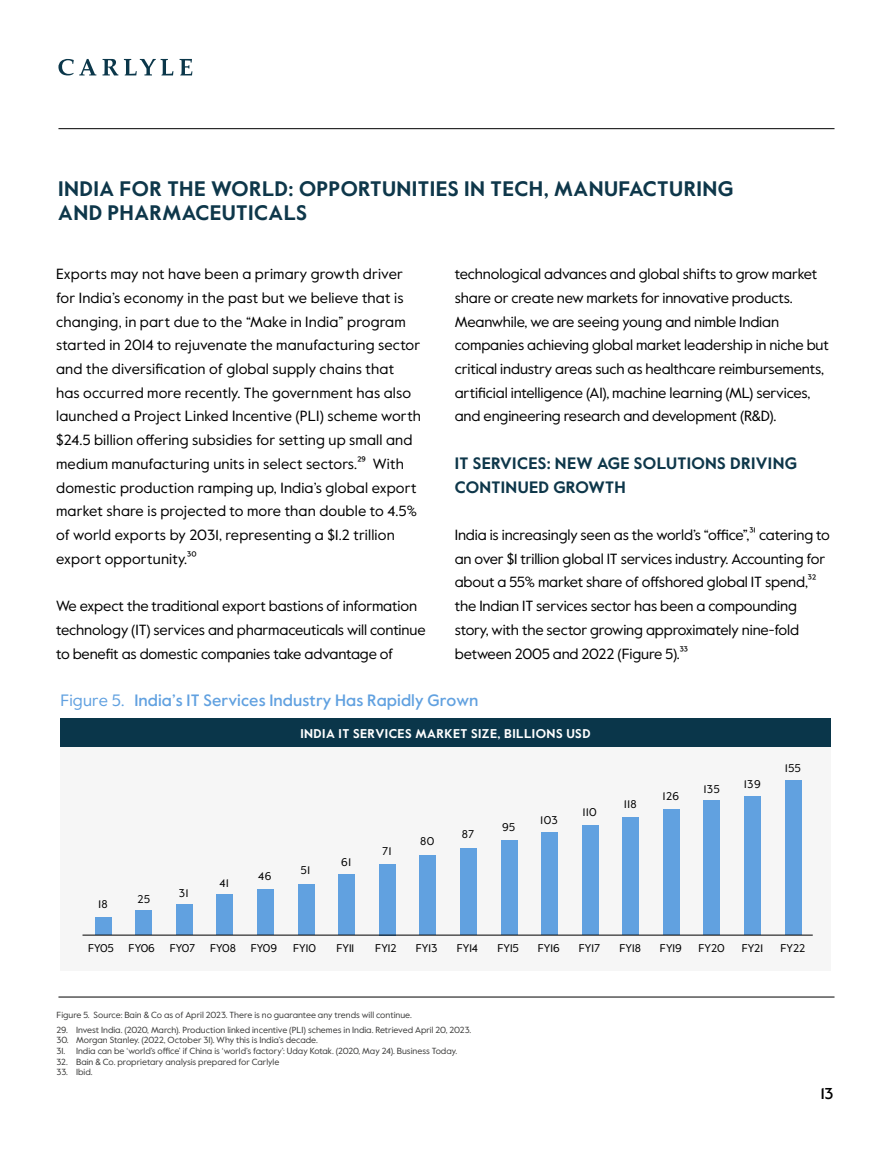
<style>
.page{position:relative;width:893px;height:1157px;background:#fff}
.page>*{position:absolute;margin:0;border:0;box-sizing:border-box;transform-origin:0 0}
.t1{font:700 21px/23.7px "Value Sans Pro";letter-spacing:.02em;color:#0e374a}
.t2{font:700 16.5px/23.7px "Value Sans Pro";letter-spacing:.02em;color:#0e374a}
.t3{font:500 16.5px "Value Sans Pro";letter-spacing:.005em;color:#61a1e0}
.t4{font:500 15.75px "Value Sans Pro";color:#000}
.t5{font:14.7px/23.7px "Value Sans Pro";letter-spacing:-.01em;color:#000}
.t6{font:14.7px/23.7px "Value Sans Pro";letter-spacing:.01em;color:#000}
.t7{font:700 12.75px "Value Sans Pro";letter-spacing:.035em;color:#fff}
.t8{font:11.25px "Value Sans Pro";color:#000}
.t9{font:8.85px "Value Sans Pro";color:#3c3c3b}
.s1{font-weight:400}
</style>
<div class="page">
<hr style="left:58px;top:128px;width:776px;height:1px;background:#000">
<svg style="left:58px;top:59px;width:134px;height:16px"></svg>
<hr style="left:58px;top:996px;width:776px;height:1px;background:#000">
<div style="left:60px;top:718px;width:770px;height:253px;background:#f6f6f6"></div>
<div style="left:60px;top:718px;width:770px;height:29px;background:#0a364a"></div>
<div style="left:95px;top:917px;width:17px;height:18px;background:#61a1e0"></div>
<div style="left:135px;top:910px;width:17px;height:25px;background:#61a1e0"></div>
<div style="left:176px;top:904px;width:17px;height:31px;background:#61a1e0"></div>
<div style="left:217px;top:894px;width:16px;height:41px;background:#61a1e0"></div>
<div style="left:257px;top:889px;width:17px;height:46px;background:#61a1e0"></div>
<div style="left:298px;top:884px;width:16px;height:51px;background:#61a1e0"></div>
<div style="left:338px;top:874px;width:17px;height:61px;background:#61a1e0"></div>
<div style="left:379px;top:864px;width:17px;height:71px;background:#61a1e0"></div>
<div style="left:419px;top:855px;width:17px;height:80px;background:#61a1e0"></div>
<div style="left:460px;top:848px;width:17px;height:87px;background:#61a1e0"></div>
<div style="left:501px;top:840px;width:16px;height:95px;background:#61a1e0"></div>
<div style="left:541px;top:832px;width:17px;height:103px;background:#61a1e0"></div>
<div style="left:582px;top:825px;width:17px;height:110px;background:#61a1e0"></div>
<div style="left:622px;top:817px;width:17px;height:118px;background:#61a1e0"></div>
<div style="left:663px;top:809px;width:17px;height:126px;background:#61a1e0"></div>
<div style="left:704px;top:800px;width:16px;height:135px;background:#61a1e0"></div>
<div style="left:744px;top:796px;width:17px;height:139px;background:#61a1e0"></div>
<div style="left:785px;top:780px;width:16px;height:155px;background:#61a1e0"></div>
<hr style="left:83px;top:934px;width:730px;height:1px;background:#000">
<h1 class="t1" style="left:58px;top:178px;width:677px">INDIA FOR THE WORLD: OPPORTUNITIES IN TECH, MANUFACTURING<br>AND PHARMACEUTICALS</h1>
<p class="t5" style="left:455px;top:262px;width:376px">technological advances and global shifts to grow market share or create new markets for innovative products.<br>Meanwhile, we are seeing young and nimble Indian companies achieving global market leadership in niche but critical industry areas such as healthcare reimbursements, artificial intelligence (AI), machine learning (ML) services, and engineering research and development (R&amp;D).</p>
<p class="t2" style="left:455px;top:452px;width:344px">IT SERVICES: NEW AGE SOLUTIONS DRIVING<br>CONTINUED GROWTH</p>
<p class="t5" style="left:455px;top:523px;width:376px">India is increasingly seen as the world’s “office”,³¹ catering to an over $1 trillion global IT services industry. Accounting for about a 55% market share of offshored global IT spend,³² the Indian IT services sector has been a compounding story, with the sector growing approximately nine-fold between 2005 and 2022 (Figure 5).³³</p>
<p class="t3" style="left:60px;top:690px;width:420px"><span class="s1">Figure 5.</span> India’s IT Services Industry Has Rapidly Grown</p>
<p class="t7" style="left:300px;top:726px;width:292px">INDIA IT SERVICES MARKET SIZE, BILLIONS USD</p>
<p class="t6" style="left:56px;top:262px;width:366px">Exports may not have been a primary growth driver for India’s economy in the past but we believe that is changing, in part due to the “Make in India” program started in 2014 to rejuvenate the manufacturing sector and the diversification of global supply chains that has occurred more recently. The government has also launched a Project Linked Incentive (PLI) scheme worth $24.5 billion offering subsidies for setting up small and medium manufacturing units in select sectors.²⁹ With domestic production ramping up, India’s global export market share is projected to more than double to 4.5% of world exports by 2031, representing a $1.2 trillion export opportunity.³⁰</p>
<p class="t5" style="left:56px;top:594px;width:371px">We expect the traditional export bastions of information technology (IT) services and pharmaceuticals will continue to benefit as domestic companies take advantage of</p>
<p class="t8" style="left:98px;top:897px;width:11px">18</p>
<p class="t8" style="left:137px;top:892px;width:14px">25</p>
<p class="t8" style="left:179px;top:886px;width:11px">31</p>
<p class="t8" style="left:220px;top:876px;width:11px">41</p>
<p class="t8" style="left:258px;top:869px;width:15px">46</p>
<p class="t8" style="left:301px;top:863px;width:11px">51</p>
<p class="t8" style="left:341px;top:855px;width:11px">61</p>
<p class="t8" style="left:382px;top:844px;width:11px">71</p>
<p class="t8" style="left:420px;top:834px;width:16px">80</p>
<p class="t8" style="left:462px;top:827px;width:14px">87</p>
<p class="t8" style="left:502px;top:820px;width:15px">95</p>
<p class="t8" style="left:541px;top:813px;width:19px">103</p>
<p class="t8" style="left:583px;top:805px;width:15px">110</p>
<p class="t8" style="left:624px;top:797px;width:14px">118</p>
<p class="t8" style="left:663px;top:789px;width:18px">126</p>
<p class="t8" style="left:704px;top:782px;width:18px">135</p>
<p class="t8" style="left:744px;top:777px;width:18px">139</p>
<p class="t8" style="left:785px;top:761px;width:17px">155</p>
<p class="t8" style="left:88px;top:941px;width:27px">FY05</p>
<p class="t8" style="left:129px;top:941px;width:28px">FY06</p>
<p class="t8" style="left:170px;top:941px;width:27px">FY07</p>
<p class="t8" style="left:210px;top:941px;width:27px">FY08</p>
<p class="t8" style="left:251px;top:941px;width:28px">FY09</p>
<p class="t8" style="left:293px;top:941px;width:24px">FY10</p>
<p class="t8" style="left:336px;top:941px;width:19px">FY11</p>
<p class="t8" style="left:375px;top:941px;width:23px">FY12</p>
<p class="t8" style="left:416px;top:941px;width:23px">FY13</p>
<p class="t8" style="left:457px;top:941px;width:23px">FY14</p>
<p class="t8" style="left:497px;top:941px;width:23px">FY15</p>
<p class="t8" style="left:538px;top:941px;width:23px">FY16</p>
<p class="t8" style="left:579px;top:941px;width:23px">FY17</p>
<p class="t8" style="left:619px;top:941px;width:23px">FY18</p>
<p class="t8" style="left:660px;top:941px;width:23px">FY19</p>
<p class="t8" style="left:699px;top:941px;width:27px">FY20</p>
<p class="t8" style="left:742px;top:941px;width:23px">FY21</p>
<p class="t8" style="left:780px;top:941px;width:26px">FY22</p>
<p class="t9" style="left:57px;top:1009px;width:357px">Figure 5. Source: Bain &amp; Co as of April 2023. There is no guarantee any trends will continue.</p>
<p class="t9" style="left:57px;top:1024px;width:416px">29. Invest India. (2020, March). Production linked incentive (PLI) schemes in India. Retrieved April 20, 2023.</p>
<p class="t9" style="left:57px;top:1034px;width:263px">30. Morgan Stanley. (2022, October 31). Why this is India’s decade.</p>
<p class="t9" style="left:57px;top:1045px;width:402px">31. India can be ‘world’s office’ if China is ‘world’s factory’: Uday Kotak. (2020, May 24). Business Today.</p>
<p class="t9" style="left:57px;top:1056px;width:224px">32. Bain &amp; Co. proprietary analysis prepared for Carlyle</p>
<p class="t9" style="left:57px;top:1066px;width:38px">33. Ibid.</p>
<p class="t4" style="left:821px;top:1084px;width:14px">13</p>
</div>
